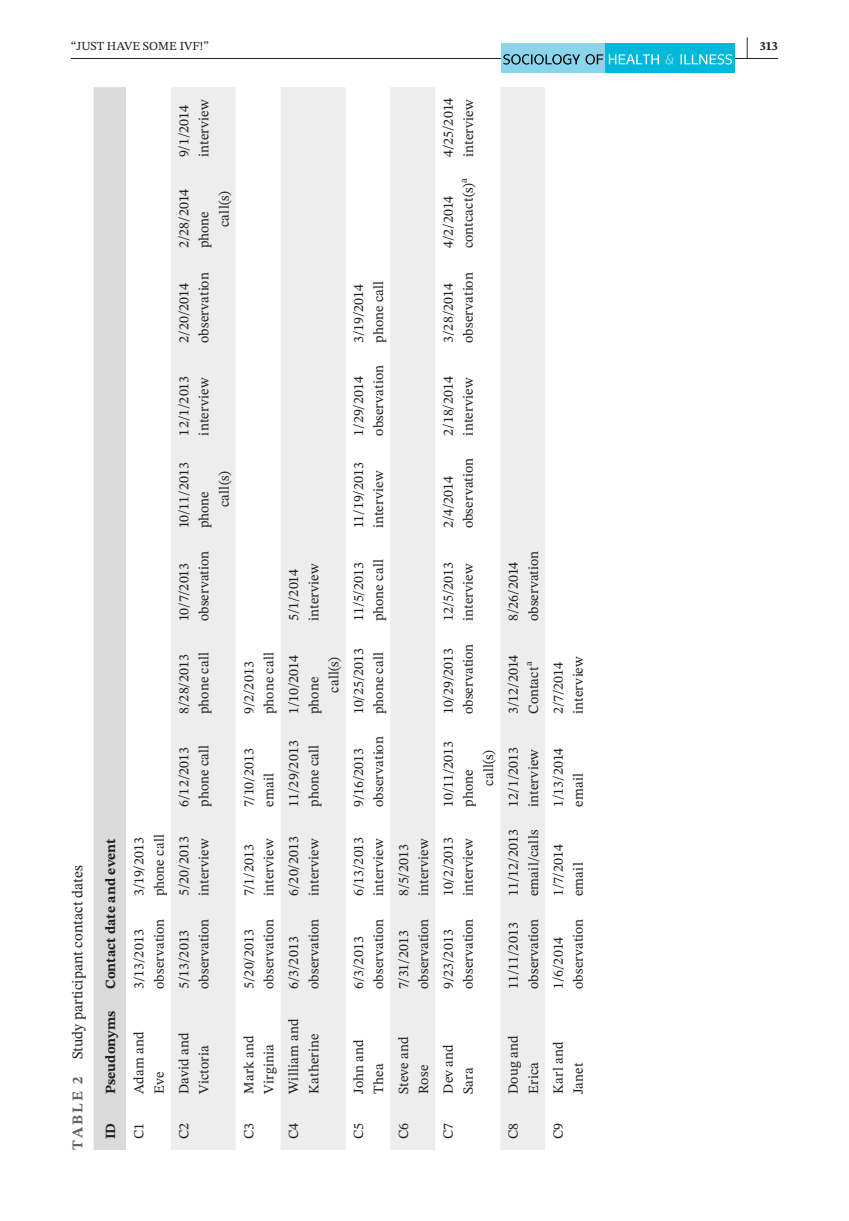
<style>
.page{position:relative;width:849px;height:1221px;background:#fff}
.page>*{position:absolute;margin:0;border:0;box-sizing:border-box;transform-origin:0 0}
.t1{font:700 24.5px "STIX Two Text";color:#1d1e1f;scale:.45 1}
.t2{font:14.88px "STIX Two Text";color:#1d1e1f}
.t3{font:14px/20.1px "STIX Two Text";letter-spacing:.005em;color:#1d1e1f}
.t4{font:700 14px "STIX Two Text";color:#1d1e1f}
.t5{font:12.25px "STIX Two Text 2";color:#1d1e1f}
.t6{font:700 12.25px "STIX Two Text";color:#1d1e1f}
.s1{font-weight:700;color:#636464}
</style>
<div class="page">
<hr style="left:71px;top:58px;width:706px;height:1px;background:#1d1e1f">
<div style="left:501px;top:44px;width:104px;height:29px;background:#8ad5ea"></div>
<div style="left:605px;top:44px;width:129px;height:29px;background:#00b8da"></div>
<svg style="left:503px;top:54px;width:155px;height:11px"></svg>
<svg style="left:665px;top:54px;width:9px;height:11px"></svg>
<svg style="left:680px;top:54px;width:51px;height:11px"></svg>
<div style="left:94px;top:87px;width:32px;height:1062px;background:#dadada"></div>
<svg style="left:171px;top:87px;width:374px;height:1062px;fill:#ededed"></svg>
<h1 class="t1" style="left:745px;top:28px;width:9px">|</h1>
<p class="t5" style="left:71px;top:37px;width:139px">“JUST HAVE SOME IVF!”</p>
<p class="t6" style="left:759px;top:37px;width:20px">313</p>
<p class="t2" style="left:67px;top:1149px;width:286px;rotate:-90deg"><span class="s1">TABLE 2</span> Study participant contact dates</p>
<p class="t4" style="left:100px;top:988px;width:152px;rotate:-90deg">Contact date and event</p>
<p class="t4" style="left:100px;top:1093px;width:85px;rotate:-90deg">Pseudonyms</p>
<p class="t4" style="left:100px;top:1139px;width:18px;rotate:-90deg">ID</p>
<p class="t3" style="left:173px;top:157px;width:59px;rotate:-90deg">9/1/2014 interview</p>
<p class="t3" style="left:174px;top:248px;width:61px;rotate:-90deg">2/28/2014 phone</p>
<p class="t3" style="left:214px;top:227px;width:37px;rotate:-90deg">call(s)</p>
<p class="t3" style="left:174px;top:343px;width:72px;rotate:-90deg">2/20/2014 observation</p>
<p class="t3" style="left:174px;top:435px;width:61px;rotate:-90deg">12/1/2013 interview</p>
<p class="t3" style="left:174px;top:528px;width:68px;rotate:-90deg">10/11/2013 phone</p>
<p class="t3" style="left:214px;top:507px;width:37px;rotate:-90deg">call(s)</p>
<p class="t3" style="left:174px;top:621px;width:72px;rotate:-90deg">10/7/2013 observation</p>
<p class="t3" style="left:283px;top:621px;width:59px;rotate:-90deg">5/1/2014 interview</p>
<p class="t3" style="left:174px;top:714px;width:64px;rotate:-90deg">8/28/2013 phone call</p>
<p class="t3" style="left:129px;top:896px;width:64px;rotate:-90deg">3/19/2013 phone call</p>
<p class="t3" style="left:129px;top:988px;width:72px;rotate:-90deg">3/13/2013 observation</p>
<p class="t3" style="left:174px;top:806px;width:64px;rotate:-90deg">6/12/2013 phone call</p>
<p class="t3" style="left:174px;top:896px;width:61px;rotate:-90deg">5/20/2013 interview</p>
<p class="t3" style="left:174px;top:988px;width:72px;rotate:-90deg">5/13/2013 observation</p>
<p class="t3" style="left:238px;top:714px;width:64px;rotate:-90deg">9/2/2013 phone call</p>
<p class="t3" style="left:238px;top:806px;width:60px;rotate:-90deg">7/10/2013 email</p>
<p class="t3" style="left:283px;top:714px;width:60px;rotate:-90deg">1/10/2014 phone</p>
<p class="t3" style="left:323px;top:693px;width:37px;rotate:-90deg">call(s)</p>
<p class="t3" style="left:283px;top:806px;width:68px;rotate:-90deg">11/29/2013 phone call</p>
<p class="t3" style="left:238px;top:896px;width:59px;rotate:-90deg">7/1/2013 interview</p>
<p class="t3" style="left:238px;top:988px;width:72px;rotate:-90deg">5/20/2013 observation</p>
<p class="t3" style="left:283px;top:896px;width:61px;rotate:-90deg">6/20/2013 interview</p>
<p class="t3" style="left:283px;top:988px;width:72px;rotate:-90deg">6/3/2013 observation</p>
<p class="t3" style="left:348px;top:343px;width:64px;rotate:-90deg">3/19/2014 phone call</p>
<p class="t3" style="left:348px;top:435px;width:72px;rotate:-90deg">1/29/2014 observation</p>
<p class="t3" style="left:348px;top:528px;width:68px;rotate:-90deg">11/19/2013 interview</p>
<p class="t3" style="left:348px;top:621px;width:64px;rotate:-90deg">11/5/2013 phone call</p>
<p class="t3" style="left:348px;top:714px;width:68px;rotate:-90deg">10/25/2013 phone call</p>
<p class="t3" style="left:348px;top:806px;width:72px;rotate:-90deg">9/16/2013 observation</p>
<p class="t3" style="left:348px;top:896px;width:61px;rotate:-90deg">6/13/2013 interview</p>
<p class="t3" style="left:348px;top:988px;width:72px;rotate:-90deg">6/3/2013 observation</p>
<p class="t3" style="left:393px;top:896px;width:59px;rotate:-90deg">8/5/2013 interview</p>
<p class="t3" style="left:393px;top:988px;width:72px;rotate:-90deg">7/31/2013 observation</p>
<p class="t3" style="left:129px;top:1093px;width:64px;rotate:-90deg">Adam and<br>Eve</p>
<p class="t3" style="left:129px;top:1139px;width:18px;rotate:-90deg">C1</p>
<p class="t3" style="left:174px;top:1093px;width:63px;rotate:-90deg">David and<br>Victoria</p>
<p class="t3" style="left:174px;top:1139px;width:18px;rotate:-90deg">C2</p>
<p class="t3" style="left:238px;top:1093px;width:60px;rotate:-90deg">Mark and<br>Virginia</p>
<p class="t3" style="left:238px;top:1139px;width:18px;rotate:-90deg">C3</p>
<p class="t3" style="left:283px;top:1093px;width:77px;rotate:-90deg">William and<br>Katherine</p>
<p class="t3" style="left:283px;top:1139px;width:18px;rotate:-90deg">C4</p>
<p class="t3" style="left:348px;top:1093px;width:56px;rotate:-90deg">John and<br>Thea</p>
<p class="t3" style="left:348px;top:1139px;width:18px;rotate:-90deg">C5</p>
<p class="t3" style="left:393px;top:1093px;width:59px;rotate:-90deg">Steve and<br>Rose</p>
<p class="t3" style="left:393px;top:1139px;width:18px;rotate:-90deg">C6</p>
<p class="t3" style="left:438px;top:157px;width:61px;rotate:-90deg">4/25/2014 interview</p>
<p class="t3" style="left:438px;top:248px;width:71px;rotate:-90deg">4/2/2014 contcact(s)<sup>a</sup></p>
<p class="t3" style="left:438px;top:343px;width:72px;rotate:-90deg">3/28/2014 observation</p>
<p class="t3" style="left:438px;top:435px;width:61px;rotate:-90deg">2/18/2014 interview</p>
<p class="t3" style="left:438px;top:528px;width:72px;rotate:-90deg">2/4/2014 observation</p>
<p class="t3" style="left:438px;top:621px;width:61px;rotate:-90deg">12/5/2013 interview</p>
<p class="t3" style="left:438px;top:714px;width:72px;rotate:-90deg">10/29/2013 observation</p>
<p class="t3" style="left:438px;top:806px;width:68px;rotate:-90deg">10/11/2013 phone</p>
<p class="t3" style="left:478px;top:785px;width:37px;rotate:-90deg">call(s)</p>
<p class="t3" style="left:438px;top:896px;width:61px;rotate:-90deg">10/2/2013 interview</p>
<p class="t3" style="left:438px;top:988px;width:72px;rotate:-90deg">9/23/2013 observation</p>
<p class="t3" style="left:503px;top:621px;width:72px;rotate:-90deg">8/26/2014 observation</p>
<p class="t3" style="left:503px;top:714px;width:61px;rotate:-90deg">3/12/2014<br>Contact<sup>a</sup></p>
<p class="t3" style="left:503px;top:806px;width:61px;rotate:-90deg">12/1/2013 interview</p>
<p class="t3" style="left:503px;top:896px;width:68px;rotate:-90deg">11/12/2013 email/calls</p>
<p class="t3" style="left:503px;top:988px;width:72px;rotate:-90deg">11/11/2013 observation</p>
<p class="t3" style="left:547px;top:714px;width:59px;rotate:-90deg">2/7/2014 interview</p>
<p class="t3" style="left:547px;top:806px;width:61px;rotate:-90deg">1/13/2014 email</p>
<p class="t3" style="left:547px;top:896px;width:53px;rotate:-90deg">1/7/2014 email</p>
<p class="t3" style="left:547px;top:988px;width:72px;rotate:-90deg">1/6/2014 observation</p>
<p class="t3" style="left:438px;top:1093px;width:51px;rotate:-90deg">Dev and<br>Sara</p>
<p class="t3" style="left:438px;top:1139px;width:18px;rotate:-90deg">C7</p>
<p class="t3" style="left:503px;top:1093px;width:60px;rotate:-90deg">Doug and<br>Erica</p>
<p class="t3" style="left:503px;top:1139px;width:18px;rotate:-90deg">C8</p>
<p class="t3" style="left:547px;top:1093px;width:54px;rotate:-90deg">Karl and<br>Janet</p>
<p class="t3" style="left:547px;top:1139px;width:18px;rotate:-90deg">C9</p>
</div>
